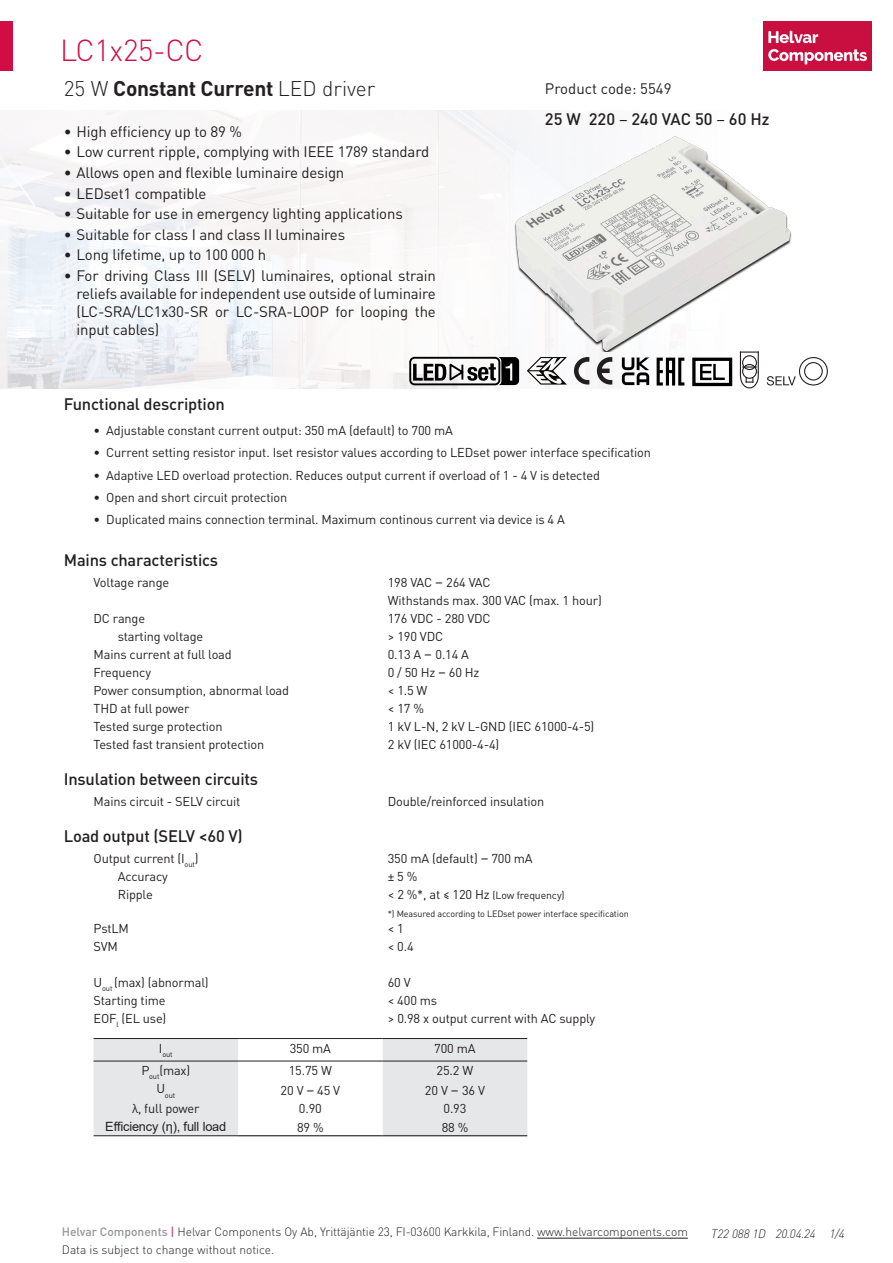
<style>
.page{position:relative;width:893px;height:1263px;background:#fff}
.page>*{position:absolute;margin:0;border:0;box-sizing:border-box;transform-origin:0 0}
.HELVAR_Small_Heading_DIN{font:300 30px "DIN Pro";letter-spacing:-.01em;color:#d20d44}
.headlineO{font:700 21px "DIN Pro";letter-spacing:-.01em;color:#231f20}
.Data_subheads{font:500 16.5px "DIN Pro";letter-spacing:-.01em;color:#231f20}
.Tehot{font:500 16.5px "DIN Pro";color:#231f20}
.Tehot-2{font:15px/18px "DIN Pro";letter-spacing:-.01em;color:#231f20;text-align:justify}
.Data_bread{font:12.75px "DIN Pro";letter-spacing:-.01em;color:#231f20}
.Data_bread-2{font:12.75px "Arial";letter-spacing:-.01em;color:#231f20}
.t1{font:300 12px/18px "DIN Pro";color:#231f20}
.Documnetn_number{font:italic 300 12px "DIN Pro";color:#231f20}
.Data_bread-3{font:10.5px "DIN Pro";letter-spacing:-.01em;color:#231f20}
.Data_bread-4{font:9px "DIN Pro";letter-spacing:-.01em;color:#231f20}
.Data_bread-5{font:7.5px "DIN Pro";letter-spacing:-.01em;color:#231f20}
.s1{font-weight:300}
.s2{font-weight:400}
.s3{font-size:15px}
.s4{font-size:12.75px}
.s5{font-weight:500;color:#939598}
.s6{font-weight:400;color:#d20d44}
</style>
<div class="page">
<hr style="left:537px;top:1238px;width:151px;height:1px;background:#231f20">
<img style="left:0;top:111px;width:772px;height:278px">
<div style="left:94px;top:1039px;width:144px;height:96px;background:#e6e7e9"></div>
<div style="left:383px;top:1039px;width:144px;height:96px;background:#e6e7e9"></div>
<hr style="left:238px;top:1135px;width:145px;height:1px;background:#231f20">
<hr style="left:383px;top:1135px;width:144px;height:1px;background:#231f20">
<hr style="left:238px;top:1038px;width:145px;height:1px;background:#231f20">
<hr style="left:383px;top:1038px;width:144px;height:1px;background:#231f20">
<hr style="left:238px;top:1061px;width:145px;height:1px;background:#231f20">
<hr style="left:383px;top:1061px;width:144px;height:1px;background:#231f20">
<hr style="left:94px;top:1061px;width:144px;height:1px;background:#231f20">
<hr style="left:94px;top:1038px;width:144px;height:1px;background:#231f20">
<hr style="left:94px;top:1135px;width:144px;height:1px;background:#231f20">
<div style="left:409px;top:357px;width:91px;height:28px;border:2px solid #000;border-radius:4px"></div>
<svg style="left:413px;top:357px;width:106px;height:28px"></svg>
<img style="left:763px;top:21px;width:109px;height:50px">
<div style="left:0;top:21px;width:13px;height:50px;background:#d20d44"></div>
<svg style="left:574px;top:357px;width:38px;height:28px"></svg>
<svg style="left:527px;top:357px;width:40px;height:28px"></svg>
<svg style="left:740px;top:352px;width:19px;height:36px"></svg>
<svg style="left:767px;top:376px;width:29px;height:9px"></svg>
<div style="left:804px;top:362px;width:19px;height:18px;border:1px solid #231f20;border-radius:50%"></div>
<div style="left:799px;top:357px;width:29px;height:28px;border:1px solid #231f20;border-radius:50%"></div>
<div style="left:700px;top:364px;width:12px;height:16px;border:2px solid #000"></div>
<svg style="left:701px;top:363px;width:25px;height:18px"></svg>
<div style="left:692px;top:358px;width:40px;height:28px;border:3px solid #000"></div>
<svg style="left:657px;top:358px;width:27px;height:27px"></svg>
<img style="left:459px;top:136px;width:333px;height:216px">
<svg style="left:622px;top:357px;width:27px;height:28px"></svg>
<p class="HELVAR_Small_Heading_DIN" style="left:60px;top:27px;width:145px">LC1x25-CC</p>
<p class="headlineO" style="left:64px;top:71px;width:313px"><span class="s1">25 W</span> Constant Current <span class="s1">LED driver</span></p>
<p class="Tehot-2" style="left:64px;top:121px;width:180px">• High efficiency up to 89 %</p>
<p class="Tehot-2" style="left:64px;top:142px;width:367px">• Low current ripple, complying with IEEE 1789 standard</p>
<p class="Tehot-2" style="left:64px;top:162px;width:282px">• Allows open and flexible luminaire design</p>
<p class="Tehot-2" style="left:64px;top:183px;width:144px">• LEDset1 compatible</p>
<p class="Tehot-2" style="left:64px;top:203px;width:340px">• Suitable for use in emergency lighting applications</p>
<p class="Tehot-2" style="left:64px;top:224px;width:283px">• Suitable for class I and class II luminaires</p>
<p class="Tehot-2" style="left:64px;top:244px;width:204px">• Long lifetime, up to 100 000 h</p>
<p class="Tehot-2" style="left:77px;top:265px;width:361px;text-indent:-13px">• For driving Class III (SELV) luminaires, optional strain reliefs available for independent use outside of luminaire (LC-SRA/LC1x30-SR or LC-SRA-LOOP for looping the input cables)</p>
<p class="Tehot-2" style="left:545px;top:78px;width:128px">Product code: 5549</p>
<p class="Tehot" style="left:545px;top:106px;width:226px">25 W 220 <span class="s2">–</span> 240 VAC 50 <span class="s2">–</span> 60 Hz</p>
<p class="Data_subheads" style="left:64px;top:390px;width:163px">Functional description</p>
<p class="Data_bread" style="left:94px;top:420px;width:361px">• Adjustable constant current output: 350 mA (default) to 700 mA</p>
<p class="Data_bread" style="left:94px;top:443px;width:559px">• Current setting resistor input. Iset resistor values according to LEDset power interface specification</p>
<p class="Data_bread" style="left:94px;top:465px;width:508px">• Adaptive LED overload protection. Reduces output current if overload of 1 - 4 V is detected</p>
<p class="Data_bread" style="left:94px;top:487px;width:195px">• Open and short circuit protection</p>
<p class="Data_bread" style="left:94px;top:509px;width:473px">• Duplicated mains connection terminal. Maximum continous current via device is 4 A</p>
<p class="Data_subheads" style="left:64px;top:546px;width:156px">Mains characteristics</p>
<p class="Data_bread" style="left:94px;top:572px;width:77px">Voltage range</p>
<p class="Data_bread" style="left:388px;top:572px;width:104px">198 VAC <span class="s3">–</span> 264 VAC</p>
<p class="Data_bread" style="left:388px;top:590px;width:215px">Withstands max. 300 VAC (max. 1 hour)</p>
<p class="Data_bread" style="left:94px;top:608px;width:53px">DC range</p>
<p class="Data_bread" style="left:388px;top:608px;width:104px">176 VDC - 280 VDC</p>
<p class="Data_bread" style="left:118px;top:626px;width:87px">starting voltage</p>
<p class="Data_bread" style="left:388px;top:626px;width:57px">&gt; 190 VDC</p>
<p class="Data_bread" style="left:94px;top:644px;width:140px">Mains current at full load</p>
<p class="Data_bread" style="left:388px;top:644px;width:83px">0.13 A <span class="s3">–</span> 0.14 A</p>
<p class="Data_bread" style="left:94px;top:662px;width:59px">Frequency</p>
<p class="Data_bread" style="left:388px;top:662px;width:93px">0 / 50 Hz <span class="s3">–</span> 60 Hz</p>
<p class="Data_bread" style="left:94px;top:680px;width:197px">Power consumption, abnormal load</p>
<p class="Data_bread" style="left:388px;top:680px;width:41px">&lt; 1.5 W</p>
<p class="Data_bread" style="left:94px;top:698px;width:97px">THD at full power</p>
<p class="Data_bread" style="left:388px;top:698px;width:38px">&lt; 17 %</p>
<p class="Data_bread" style="left:94px;top:716px;width:131px">Tested surge protection</p>
<p class="Data_bread" style="left:388px;top:716px;width:208px">1 kV L-N, 2 kV L-GND (IEC 61000-4-5)</p>
<p class="Data_bread" style="left:94px;top:734px;width:172px">Tested fast transient protection</p>
<p class="Data_bread" style="left:388px;top:734px;width:113px">2 kV (IEC 61000-4-4)</p>
<p class="Data_subheads" style="left:64px;top:765px;width:196px">Insulation between circuits</p>
<p class="Data_bread" style="left:94px;top:791px;width:148px">Mains circuit - SELV circuit</p>
<p class="Data_bread" style="left:388px;top:791px;width:158px">Double/reinforced insulation</p>
<p class="Data_subheads" style="left:64px;top:822px;width:180px">Load output (SELV &lt;60 V)</p>
<p class="Data_bread" style="left:94px;top:848px;width:107px">Output current (I<sub>out</sub>)</p>
<p class="Data_bread" style="left:388px;top:848px;width:146px">350 mA (default) <span class="s3">–</span> 700 mA</p>
<p class="Data_bread" style="left:118px;top:866px;width:52px">Accuracy</p>
<p class="Data_bread" style="left:388px;top:866px;width:31px">± 5 %</p>
<p class="Data_bread" style="left:118px;top:884px;width:37px">Ripple</p>
<p class="Data_bread-3" style="left:388px;top:886px;width:178px"><span class="s4">&lt; 2 %*, at ≤ 120 Hz</span> (Low frequency)</p>
<p class="Data_bread-4" style="left:388px;top:906px;width:242px">*) Measured according to LEDset power interface specification</p>
<p class="Data_bread" style="left:94px;top:918px;width:37px">PstLM</p>
<p class="Data_bread" style="left:388px;top:918px;width:18px">&lt; 1</p>
<p class="Data_bread" style="left:94px;top:936px;width:26px">SVM</p>
<p class="Data_bread" style="left:388px;top:936px;width:27px">&lt; 0.4</p>
<p class="Data_bread" style="left:94px;top:972px;width:117px">U<sub>out</sub> (max) (abnormal)</p>
<p class="Data_bread" style="left:388px;top:972px;width:24px">60 V</p>
<p class="Data_bread" style="left:94px;top:990px;width:74px">Starting time</p>
<p class="Data_bread" style="left:388px;top:990px;width:51px">&lt; 400 ms</p>
<p class="Data_bread" style="left:94px;top:1008px;width:74px">EOF<sub>l</sub> (EL use)</p>
<p class="Data_bread" style="left:388px;top:1008px;width:209px">&gt; 0.98 x output current with AC supply</p>
<p class="Data_bread-5" style="left:159px;top:1048px;width:15px"><sup>I</sup>out</p>
<p class="Data_bread" style="left:290px;top:1038px;width:43px">350 mA</p>
<p class="Data_bread" style="left:434px;top:1038px;width:43px">700 mA</p>
<p class="Data_bread" style="left:141px;top:1060px;width:50px">P<sub>out</sub>(max)</p>
<p class="Data_bread" style="left:289px;top:1060px;width:45px">15.75 W</p>
<p class="Data_bread" style="left:437px;top:1060px;width:38px">25.2 W</p>
<p class="Data_bread-5" style="left:156px;top:1089px;width:20px"><sup>U</sup>out</p>
<p class="Data_bread" style="left:281px;top:1080px;width:61px">20 V <span class="s3">–</span> 45 V</p>
<p class="Data_bread" style="left:425px;top:1080px;width:62px">20 V <span class="s3">–</span> 36 V</p>
<p class="Data_bread" style="left:132px;top:1098px;width:69px">λ, full power</p>
<p class="Data_bread" style="left:299px;top:1098px;width:24px">0.90</p>
<p class="Data_bread" style="left:443px;top:1098px;width:24px">0.93</p>
<p class="Data_bread-2" style="left:105px;top:1118px;width:123px">Efficiency (η), full load</p>
<p class="Data_bread" style="left:297px;top:1117px;width:28px">89 %</p>
<p class="Data_bread" style="left:442px;top:1117px;width:28px">88 %</p>
<p class="t1" style="left:62px;top:1222px;width:627px"><span class="s5">Helvar Components</span> <span class="s6">|</span> Helvar Components Oy Ab, Yrittäjäntie 23, FI-03600 Karkkila, Finland. www.helvarcomponents.com<br>Data is subject to change without notice.</p>
<p class="Documnetn_number" style="left:711px;top:1224px;width:135px">T22 088 1D 20.04.24 1/4</p>
</div>
